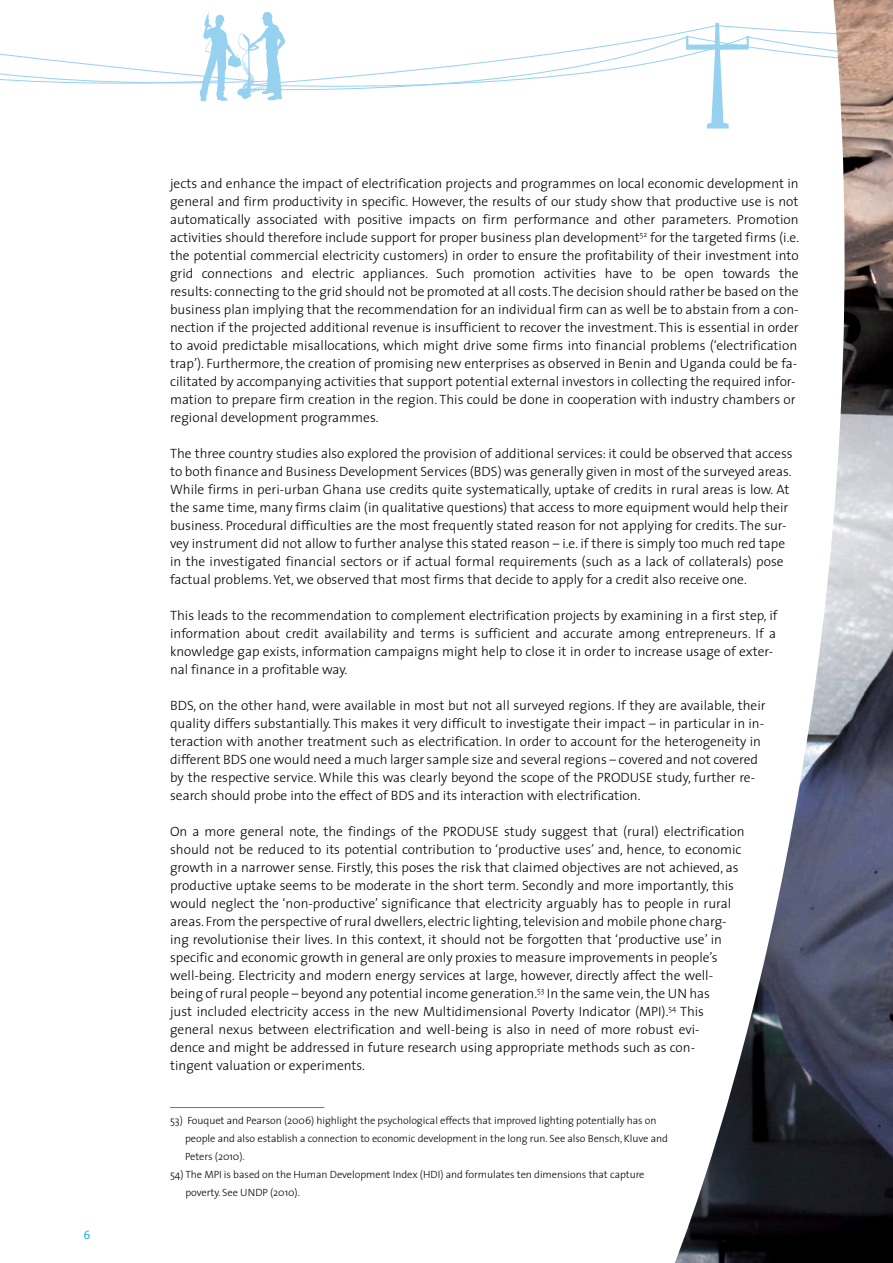
<style>
.page{position:relative;width:893px;height:1263px;background:#fff}
.page>*{position:absolute;margin:0;border:0;box-sizing:border-box;transform-origin:0 0}
.t1{font:300 13.5px/18px "The Sans";color:#000}
.t2{font:12px "The Sans";color:#25b5e5}
.t3{font:300 10.5px/18px "The Sans";letter-spacing:-.005em;color:#000}
</style>
<div class="page">
<hr style="left:170px;top:1107px;width:154px;height:1px;background:#009bd9">
<svg style="left:0;top:11px;width:675px;height:90px"></svg>
<img style="left:675px;top:0;width:218px;height:1263px">
<p class="t2" style="left:84px;top:1225px;width:8px">6</p>
<p class="t1" style="left:170px;top:174px;width:631px">jects and enhance the impact of electrification projects and programmes on local economic development in general and firm productivity in specific. However, the results of our study show that productive use is not automatically associated with positive impacts on firm performance and other parameters. Promotion activities should therefore include support for proper business plan development<sup>52</sup> for the targeted firms (i.e. the potential commercial electricity customers) in order to ensure the profitability of their investment into grid connections and electric appliances. Such promotion activities have to be open towards the results: connecting to the grid should not be promoted at all costs. The decision should rather be based on the business plan implying that the recommendation for an individual firm can as well be to abstain from a con&shy;nection if the projected additional revenue is insufficient to recover the investment. This is essential in order to avoid predictable misallocations, which might drive some firms into financial problems (‘electrification trap’). Furthermore, the creation of promising new enterprises as observed in Benin and Uganda could be fa&shy;cilitated by accompanying activities that support potential external investors in collecting the required infor&shy;mation to prepare firm creation in the region. This could be done in cooperation with industry chambers or regional development programmes.</p>
<p class="t1" style="left:170px;top:444px;width:624px">The three country studies also explored the provision of additional services: it could be observed that access to both finance and Business Development Services (BDS) was generally given in most of the surveyed areas.<br>While firms in peri-urban Ghana use credits quite systematically, uptake of credits in rural areas is low. At the same time, many firms claim (in qualitative questions) that access to more equipment would help their business. Procedural difficulties are the most frequently stated reason for not applying for credits. The sur&shy;vey instrument did not allow to further analyse this stated reason – i.e. if there is simply too much red tape in the investigated financial sectors or if actual formal requirements (such as a lack of collaterals) pose factual problems. Yet, we observed that most firms that decide to apply for a credit also receive one.</p>
<p class="t1" style="left:170px;top:606px;width:609px">This leads to the recommendation to complement electrification projects by examining in a first step, if information about credit availability and terms is sufficient and accurate among entrepreneurs. If a knowledge gap exists, information campaigns might help to close it in order to increase usage of exter&shy;nal finance in a profitable way.</p>
<p class="t1" style="left:170px;top:696px;width:597px">BDS, on the other hand, were available in most but not all surveyed regions. If they are available, their quality differs substantially. This makes it very difficult to investigate their impact – in particular in in&shy;teraction with another treatment such as electrification. In order to account for the heterogeneity in different BDS one would need a much larger sample size and several regions – covered and not covered by the respective service. While this was clearly beyond the scope of the PRODUSE study, further re&shy;search should probe into the effect of BDS and its interaction with electrification.</p>
<p class="t1" style="left:170px;top:822px;width:576px">On a more general note, the findings of the PRODUSE study suggest that (rural) electrification should not be reduced to its potential contribution to ‘productive uses’ and, hence, to economic growth in a narrower sense. Firstly, this poses the risk that claimed objectives are not achieved, as productive uptake seems to be moderate in the short term. Secondly and more importantly, this would neglect the ‘non-productive’ significance that electricity arguably has to people in rural areas. From the perspective of rural dwellers, electric lighting, television and mobile phone charg&shy;ing revolutionise their lives. In this context, it should not be forgotten that ‘productive use’ in specific and economic growth in general are only proxies to measure improvements in people’s well-being. Electricity and modern energy services at large, however, directly affect the well&shy;being of rural people – beyond any potential income generation.<sup>53</sup> In the same vein, the UN has<br>just included electricity access in the new Multidimensional Poverty Indicator (MPI).<sup>54</sup> This general nexus between electrification and well-being is also in need of more robust evi-<br>dence and might be addressed in future research using appropriate methods such as con-<br>tingent valuation or experiments.</p>
<p class="t3" style="left:185px;top:1111px;width:484px;text-indent:-15px">53) Fouquet and Pearson (2006) highlight the psychological effects that improved lighting potentially has on people and also establish a connection to economic development in the long run. See also Bensch, Kluve and<br>Peters (2010).</p>
<p class="t3" style="left:185px;top:1165px;width:461px;text-indent:-15px">54) The MPI is based on the Human Development Index (HDI) and formulates ten dimensions that capture poverty. See UNDP (2010).</p>
</div>
